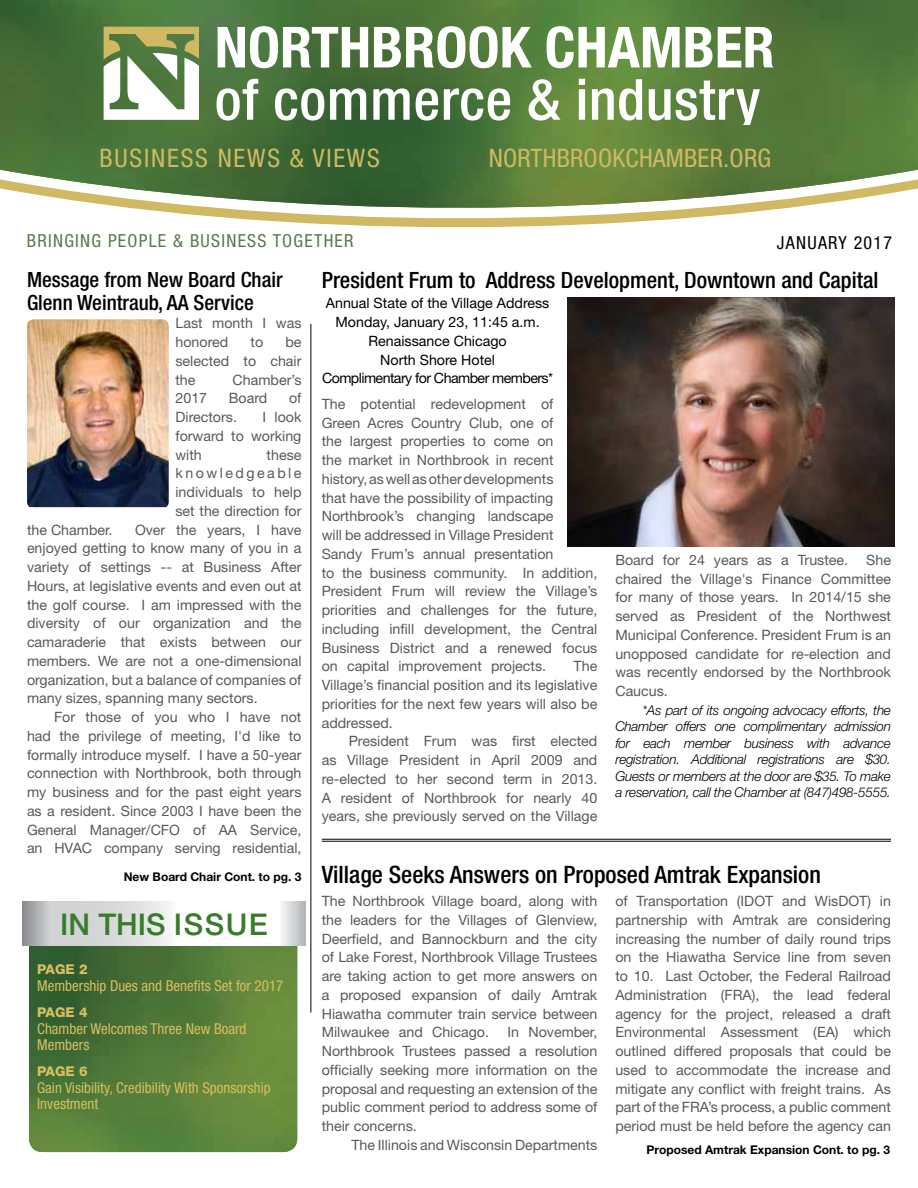
<style>
.page{position:relative;width:918px;height:1188px;background:#fff}
.page>*{position:absolute;margin:0;border:0;box-sizing:border-box;transform-origin:0 0}
.t1{font:500 30px "Helvetica Neue";letter-spacing:.025em;color:#387c2b}
.t2{font:condensed 25.5px "Helvetica Neue";letter-spacing:.01em;color:#d0b962}
.t3{font:condensed 25.5px "Helvetica Neue";letter-spacing:.07em;color:#d0b962}
.t4{font:500 condensed 24px "Helvetica Neue";color:#000}
.t5{font:500 condensed 22.5px "Helvetica Neue";color:#000}
.t6{font:500 condensed 21px "Helvetica Neue";color:#000}
.t7{font:condensed 18px "Helvetica Neue";letter-spacing:.07em;color:#5b794d}
.t8{font:condensed 18px "Helvetica Neue";letter-spacing:.07em;color:#000}
.t9{font:condensed 15px/16.5px "Helvetica Neue";color:#d9be5d}
.t10{font:14.25px/18.8px "Helvetica Neue";color:#58595b;text-align:justify}
.t11{font:14.25px/18.8px "Helvetica Neue";color:#000;text-align:center}
.t12{font:italic 300 13.5px/16.5px "Helvetica Neue";letter-spacing:-.02em;color:#000;text-align:justify}
.t13{font:800 13.5px "Helvetica Neue";color:#d9be5d}
.t14{font:700 12px "Helvetica Neue";color:#000}
</style>
<div class="page">
<svg style="left:273px;top:221px;width:371px;height:7px;fill:#d0b962"></svg>
<svg style="left:140px;top:209px;width:637px;height:12px"></svg>
<img style="left:0;top:0;width:918px;height:209px">
<svg style="left:104px;top:27px;width:95px;height:93px"></svg>
<svg style="left:218px;top:26px;width:150px;height:42px"></svg>
<svg style="left:374px;top:26px;width:158px;height:42px"></svg>
<svg style="left:547px;top:26px;width:133px;height:42px"></svg>
<svg style="left:686px;top:27px;width:26px;height:40px"></svg>
<svg style="left:718px;top:27px;width:55px;height:40px"></svg>
<svg style="left:217px;top:79px;width:41px;height:42px"></svg>
<svg style="left:275px;top:88px;width:49px;height:33px"></svg>
<svg style="left:330px;top:88px;width:36px;height:32px"></svg>
<svg style="left:373px;top:88px;width:37px;height:32px"></svg>
<svg style="left:416px;top:88px;width:22px;height:33px"></svg>
<svg style="left:444px;top:88px;width:66px;height:33px"></svg>
<svg style="left:529px;top:79px;width:32px;height:42px"></svg>
<svg style="left:579px;top:79px;width:6px;height:41px"></svg>
<svg style="left:592px;top:79px;width:50px;height:42px"></svg>
<svg style="left:649px;top:81px;width:111px;height:44px"></svg>
<hr style="left:310px;top:324px;width:1px;height:688px;background:#000">
<img style="left:567px;top:297px;width:328px;height:250px">
<img style="left:27px;top:319px;width:142px;height:188px">
<hr style="left:322px;top:839px;width:569px;height:1px;background:#000">
<hr style="left:322px;top:841px;width:569px;height:1px;background:#000">
<img style="left:29px;top:945px;width:268px;height:207px">
<svg style="left:22px;top:902px;width:284px;height:43px"></svg>
<h2 class="t3" style="left:100px;top:144px;width:282px">BUSINESS NEWS &amp; VIEWS</h2>
<h2 class="t2" style="left:489px;top:144px;width:284px">NorthbrookChamber.org</h2>
<p class="t7" style="left:27px;top:230px;width:184px">Bringing people &amp; Business</p>
<p class="t7" style="left:273px;top:230px;width:82px">Together</p>
<p class="t8" style="left:777px;top:232px;width:117px">January 2017</p>
<h3 class="t6" style="left:27px;top:267px;width:257px">Message from New Board Chair</h3>
<h3 class="t5" style="left:322px;top:266px;width:558px">President Frum to Address Development, Downtown and Capital</h3>
<h3 class="t6" style="left:27px;top:290px;width:228px">Glenn Weintraub, AA Service</h3>
<p class="t10" style="left:176px;top:314px;width:127px">Last month I was honored</p>
<p class="t11" style="left:322px;top:294px;width:233px">Annual State of the Village Address<br>Monday, January 23, 11:45 a.m.<br>Renaissance Chicago<br>North Shore Hotel<br>Complimentary for Chamber members*</p>
<p class="t10" style="left:322px;top:394px;width:277px;text-align:left">The potential redevelopment of<br>Green Acres Country Club, one of<br>the largest properties to come on<br>the market in Northbrook in recent history, as well as other developments<br>that have the possibility of impacting Northbrook’s changing landscape<br>will be addressed in Village President Sandy Frum’s annual presentation<br>to the business community. In addition, President Frum will review the Village’s priorities and challenges for the future, including infill development, the Central Business District and a renewed focus on capital improvement projects.</p>
<p class="t10" style="left:176px;top:332px;width:127px;text-indent:110px">be selected to chair the</p>
<p class="t10" style="left:251px;top:332px;width:14px">to</p>
<p class="t10" style="left:233px;top:370px;width:70px">Chamber’s</p>
<p class="t10" style="left:176px;top:389px;width:33px">2017</p>
<p class="t10" style="left:229px;top:389px;width:40px">Board</p>
<p class="t10" style="left:289px;top:389px;width:14px">of</p>
<p class="t10" style="left:176px;top:407px;width:63px">Directors.</p>
<p class="t10" style="left:176px;top:407px;width:128px;text-indent:87px">I look forward to working with</p>
<p class="t10" style="left:176px;top:445px;width:128px;text-indent:91px">these knowledgeable individuals to help set the direction for</p>
<p class="t10" style="left:27px;top:520px;width:87px">the Chamber.</p>
<p class="t10" style="left:27px;top:520px;width:276px;text-indent:108px">Over the years, I have enjoyed getting to know many of you in a variety of settings -- at Business After Hours, at legislative events and even out at the golf course. I am impressed with the diversity of our organization and the camaraderie that exists between our members. We are not a one-dimensional organization, but a balance of companies of many sizes, spanning many sectors.</p>
<p class="t10" style="left:27px;top:708px;width:276px;text-indent:27px">For those of you who I have not had the privilege of meeting, I'd like to formally introduce myself. I have a 50-year connection with Northbrook, both through my business and for the past eight years as a resident. Since 2003 I have been the General Manager/CFO of AA Service, an HVAC company serving residential,</p>
<p class="t10" style="left:615px;top:550px;width:277px;text-indent:251px">She chaired the Village's Finance Committee for many of those years. In 2014/15 she served as President of the Northwest Municipal Conference. President Frum is an unopposed candidate for re-election and was recently endorsed by the Northbrook Caucus.</p>
<p class="t12" style="left:615px;top:701px;width:277px;text-indent:27px">*As part of its ongoing advocacy efforts, the Chamber offers one complimentary admission for each member business with advance registration. Additional registrations are $30.<br>Guests or members at the door are $35. To make a reservation, call the Chamber at (847)498-5555.</p>
<p class="t10" style="left:615px;top:550px;width:234px">Board for 24 years as a Trustee.</p>
<p class="t10" style="left:322px;top:657px;width:277px;text-indent:252px">The Village’s financial position and its legislative priorities for the next few years will also be addressed.</p>
<p class="t10" style="left:322px;top:732px;width:277px;text-indent:27px">President Frum was first elected as Village President in April 2009 and re-elected to her second term in 2013.<br>A resident of Northbrook for nearly 40 years, she previously served on the Village</p>
<p class="t14" style="left:124px;top:869px;width:179px">New Board Chair Cont. to pg. 3</p>
<h1 class="t1" style="left:60px;top:907px;width:209px">IN THIS ISSUE</h1>
<p class="t13" style="left:37px;top:962px;width:52px">PAGE 2</p>
<p class="t9" style="left:37px;top:977px;width:248px">Membership Dues and Benefits Set for 2017</p>
<p class="t13" style="left:37px;top:1004px;width:52px">PAGE 4</p>
<p class="t9" style="left:37px;top:1020px;width:211px">Chamber Welcomes Three New Board<br>Members</p>
<p class="t13" style="left:37px;top:1064px;width:52px">PAGE 6</p>
<p class="t9" style="left:37px;top:1079px;width:235px">Gain Visibility, Credibility With Sponsorship<br>Investment</p>
<h3 class="t4" style="left:322px;top:860px;width:501px">Village Seeks Answers on Proposed Amtrak Expansion</h3>
<p class="t10" style="left:322px;top:891px;width:277px">The Northbrook Village board, along with the leaders for the Villages of Glenview, Deerfield, and Bannockburn and the city of Lake Forest, Northbrook Village Trustees are taking action to get more answers on a proposed expansion of daily Amtrak Hiawatha commuter train service between Milwaukee and Chicago.</p>
<p class="t10" style="left:615px;top:892px;width:277px">of Transportation (IDOT and WisDOT) in partnership with Amtrak are considering increasing the number of daily round trips on the Hiawatha Service line from seven to 10. Last October, the Federal Railroad Administration (FRA), the lead federal agency for the project, released a draft Environmental Assessment (EA) which outlined differed proposals that could be used to accommodate the increase and mitigate any conflict with freight trains. As part of the FRA’s process, a public comment period must be held before the agency can</p>
<p class="t10" style="left:322px;top:1023px;width:277px;text-indent:186px">In November, Northbrook Trustees passed a resolution officially seeking more information on the proposal and requesting an extension of the public comment period to address some of their concerns.</p>
<p class="t10" style="left:351px;top:1135px;width:247px">The Illinois and Wisconsin Departments</p>
<p class="t14" style="left:647px;top:1143px;width:245px">Proposed Amtrak Expansion Cont. to pg. 3</p>
</div>
